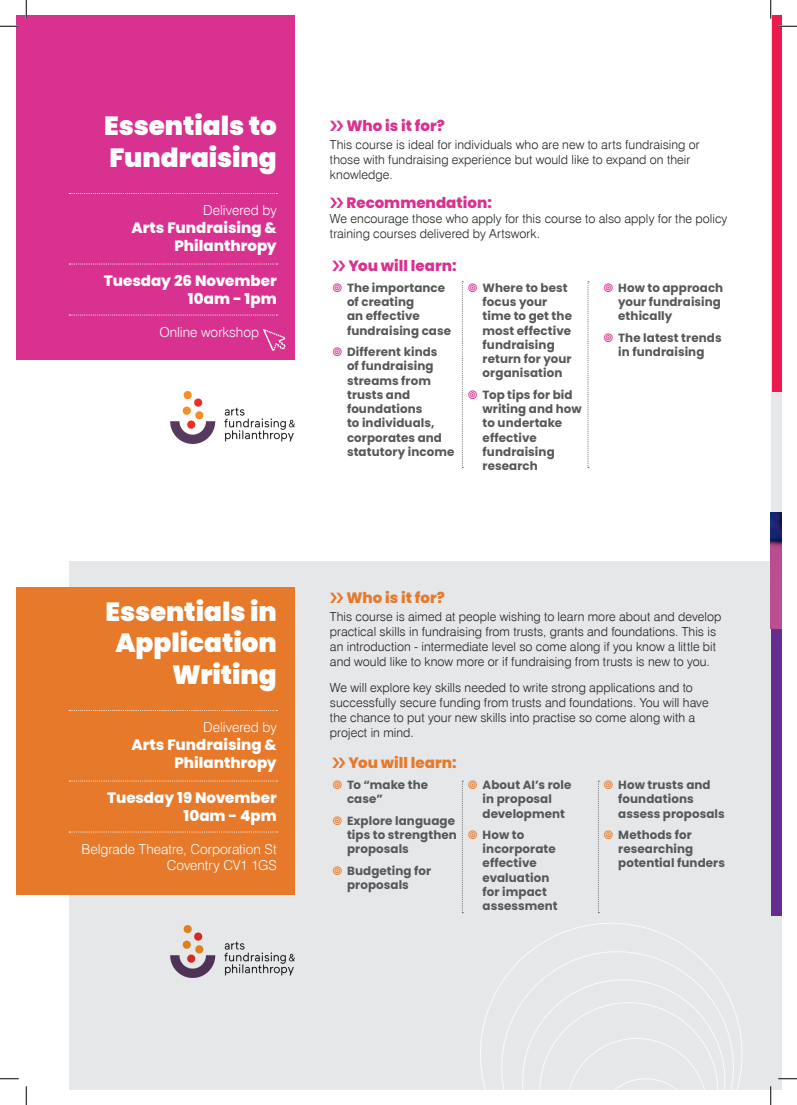
<style>
.page{position:relative;width:797px;height:1105px;background:#fff}
.page>*{position:absolute;margin:0;border:0;box-sizing:border-box;transform-origin:0 0}
.t1{font:900 26.25px/31.5px "Poppins";color:#fff;text-align:right}
.t2{font:800 15px/18px "Poppins";color:#fff;text-align:right}
.t3{font:800 15px "Poppins";color:#d83190}
.t4{font:800 15px "Poppins";color:#e6792a}
.t5{font:300 13.75px/16.5px "Swiss 721 BT";color:#fff;text-align:right}
.t6{font:300 12.5px/15px "Swiss 721 BT";letter-spacing:.005em;color:#231f20}
.t7{font:700 11.88px/14.2px "Poppins";letter-spacing:.01em;color:#57585a}
</style>
<div class="page">
<div style="left:770px;top:16px;width:11px;height:545px;background:#e6e7e9"></div>
<div style="left:69px;top:561px;width:712px;height:528px;background:#e6e7e9"></div>
<svg style="left:587px;top:281px;width:2px;height:187px"></svg>
<div style="left:16px;top:587px;width:278px;height:307px;background:#e6792a"></div>
<div style="left:16px;top:16px;width:278px;height:344px;background:#d83190"></div>
<svg style="left:69px;top:710px;width:208px;height:1px"></svg>
<svg style="left:69px;top:780px;width:208px;height:1px"></svg>
<svg style="left:69px;top:831px;width:208px;height:1px"></svg>
<svg style="left:69px;top:193px;width:208px;height:1px"></svg>
<svg style="left:69px;top:264px;width:208px;height:1px"></svg>
<svg style="left:69px;top:315px;width:208px;height:1px"></svg>
<img style="left:170px;top:392px;width:124px;height:51px">
<img style="left:170px;top:926px;width:124px;height:51px">
<div style="left:770px;top:629px;width:11px;height:286px;background:#652d91"></div>
<div style="left:772px;top:16px;width:9px;height:376px;background:#ed1a4d"></div>
<svg style="left:770px;top:512px;width:11px;height:117px"></svg>
<svg style="left:485px;top:935px;width:258px;height:154px"></svg>
<svg style="left:508px;top:966px;width:231px;height:123px"></svg>
<svg style="left:263px;top:329px;width:23px;height:22px"></svg>
<svg style="left:0;top:25px;width:19px;height:2px"></svg>
<svg style="left:778px;top:25px;width:19px;height:2px"></svg>
<svg style="left:0;top:1078px;width:19px;height:1px"></svg>
<svg style="left:778px;top:1078px;width:19px;height:1px"></svg>
<svg style="left:25px;top:0;width:2px;height:19px"></svg>
<svg style="left:25px;top:1086px;width:2px;height:19px"></svg>
<svg style="left:770px;top:0;width:1px;height:19px"></svg>
<svg style="left:770px;top:1086px;width:1px;height:19px"></svg>
<svg style="left:462px;top:780px;width:2px;height:133px"></svg>
<svg style="left:598px;top:780px;width:2px;height:133px"></svg>
<svg style="left:462px;top:281px;width:2px;height:187px"></svg>
<h1 class="t1" style="left:104px;top:111px;width:174px;text-align:left">Essentials to<br>Fundraising</h1>
<p class="t5" style="left:203px;top:202px;width:75px">Delivered by</p>
<p class="t2" style="left:131px;top:219px;width:147px">Arts Fundraising &amp;<br>Philanthropy</p>
<p class="t2" style="left:104px;top:272px;width:174px">Tuesday 26 November<br>10am - 1pm</p>
<p class="t5" style="left:159px;top:323px;width:101px">Online workshop</p>
<h1 class="t1" style="left:106px;top:596px;width:173px">Essentials in<br>Application<br>Writing</h1>
<p class="t5" style="left:203px;top:719px;width:75px">Delivered by</p>
<p class="t2" style="left:131px;top:736px;width:147px">Arts Fundraising &amp;<br>Philanthropy</p>
<p class="t2" style="left:107px;top:788px;width:171px">Tuesday 19 November<br>10am - 4pm</p>
<p class="t5" style="left:81px;top:840px;width:197px">Belgrade Theatre, Corporation St<br>Coventry CV1 1GS</p>
<p class="t3" style="left:346px;top:117px;width:100px">Who is it for?</p>
<p class="t6" style="left:330px;top:137px;width:371px">This course is ideal for individuals who are new to arts fundraising or those with fundraising experience but would like to expand on their knowledge.</p>
<p class="t3" style="left:346px;top:194px;width:147px">Recommendation:</p>
<p class="t6" style="left:330px;top:211px;width:399px">We encourage those who apply for this course to also apply for the policy training courses delivered by Artswork.</p>
<p class="t3" style="left:348px;top:257px;width:109px">You will learn:</p>
<p class="t7" style="left:347px;top:281px;width:105px">The importance of creating<br>an effective fundraising case</p>
<p class="t7" style="left:347px;top:345px;width:109px">Different kinds<br>of fundraising streams from trusts and foundations<br>to individuals, corporates and statutory income</p>
<p class="t7" style="left:482px;top:281px;width:91px">Where to best focus your time to get the most effective fundraising return for your organisation</p>
<p class="t7" style="left:482px;top:388px;width:101px">Top tips for bid writing and how to undertake effective fundraising research</p>
<p class="t7" style="left:618px;top:281px;width:107px">How to approach your fundraising ethically</p>
<p class="t7" style="left:618px;top:331px;width:105px">The latest trends in fundraising</p>
<p class="t4" style="left:346px;top:589px;width:100px">Who is it for?</p>
<p class="t6" style="left:330px;top:609px;width:393px">This course is aimed at people wishing to learn more about and develop practical skills in fundraising from trusts, grants and foundations. This is an introduction - intermediate level so come along if you know a little bit and would like to know more or if fundraising from trusts is new to you.</p>
<p class="t6" style="left:330px;top:680px;width:380px">We will explore key skills needed to write strong applications and to successfully secure funding from trusts and foundations. You will have the chance to put your new skills into practise so come along with a project in mind.</p>
<p class="t4" style="left:348px;top:754px;width:109px">You will learn:</p>
<p class="t7" style="left:347px;top:778px;width:83px">To “make the case”</p>
<p class="t7" style="left:347px;top:813px;width:111px">Explore language tips to strengthen proposals</p>
<p class="t7" style="left:347px;top:863px;width:86px">Budgeting for proposals</p>
<p class="t7" style="left:482px;top:778px;width:90px">About AI’s role in proposal development</p>
<p class="t7" style="left:482px;top:828px;width:77px">How to incorporate effective evaluation for impact assessment</p>
<p class="t7" style="left:618px;top:778px;width:108px">How trusts and foundations assess proposals</p>
<p class="t7" style="left:618px;top:828px;width:108px">Methods for researching potential funders</p>
</div>
